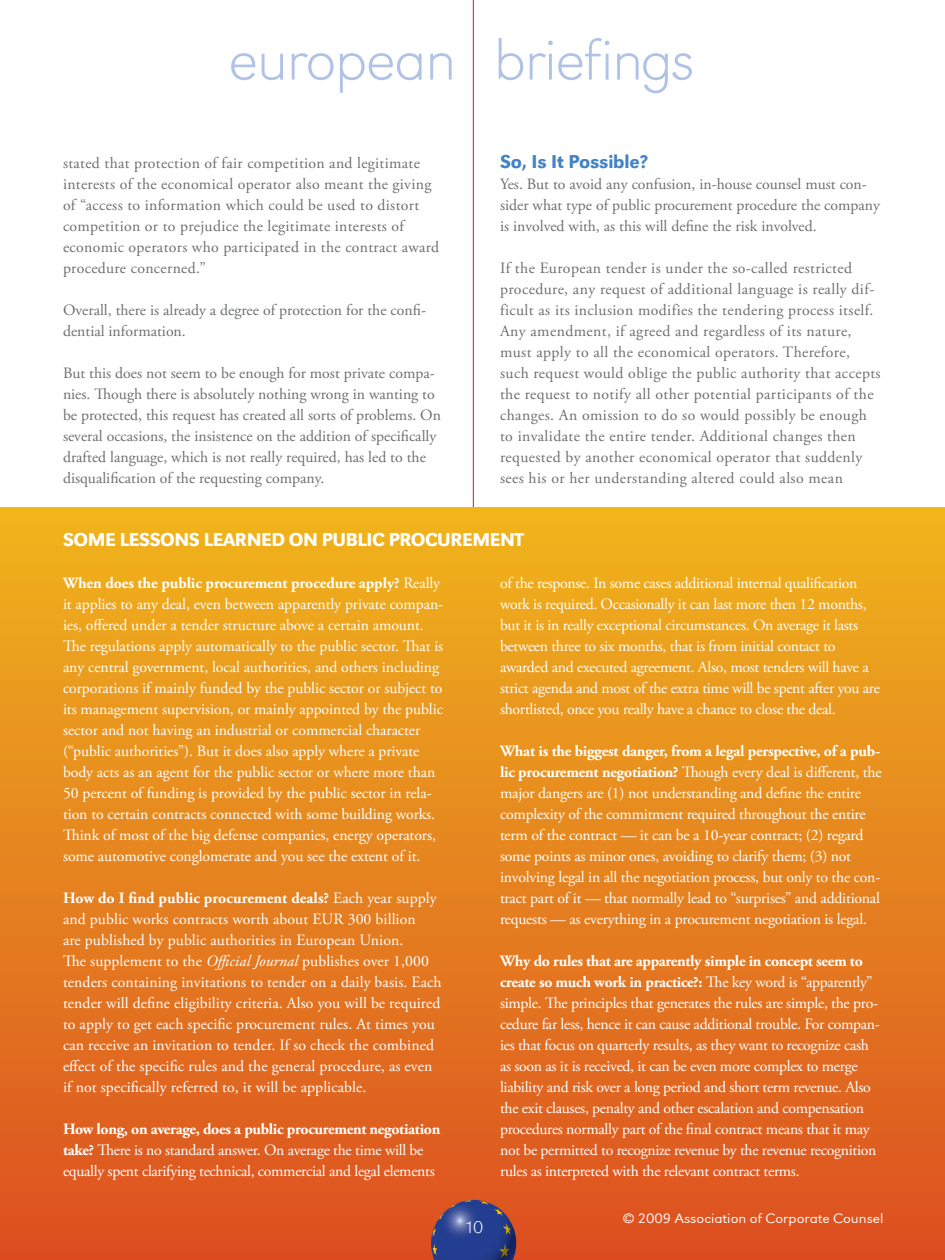
<style>
.page{position:relative;width:945px;height:1260px;background:#fff}
.page>*{position:absolute;margin:0;border:0;box-sizing:border-box;transform-origin:0 0}
.t1{font:59.5px "URW Grotesk T Extr Ligh Extr Wide";letter-spacing:-.035em;color:#b0c2e5}
.t2{font:500 19.25px "URW Grotesk T";letter-spacing:-.025em;color:#fff}
.t3{font:500 19.25px "URW Grotesk T";letter-spacing:-.01em;color:#4383c4}
.t4{font:17.5px "URW Grotesk T Extr Ligh Extr Wide";color:#fff}
.t5{font:15.75px/21px "Adobe Garamond Pro";letter-spacing:-.015em;color:#fff}
.t6{font:15.75px/21px "Adobe Garamond Pro";letter-spacing:.02em;color:#6d6f71}
.t7{font:15.75px/21px "Adobe Garamond Pro";color:#6d6f71}
.t8{font:15.75px/21px "Adobe Garamond Pro";letter-spacing:.005em;color:#fff}
.t9{font:14px "URW Grotesk T Ligh Extr Wide";color:#fff}
.s1{font-weight:700}
.s2{font-style:italic}
</style>
<div class="page">
<hr style="left:473px;top:0;width:1px;height:1214px;background:#d71920">
<div style="left:0;top:507px;width:945px;height:753px;background:linear-gradient(to bottom,#efb41c,#dc4f21)"></div>
<svg style="left:431px;top:1200px;width:86px;height:60px;background:#4c4778"></svg>
<h1 class="t1" style="left:228px;top:25px;width:468px">european briefings</h1>
<p class="t6" style="left:63px;top:153px;width:378px">stated that protection of fair competition and legitimate interests of the economical operator also meant the giving of “access to information which could be used to distort competition or to prejudice the legitimate interests of economic operators who participated in the contract award procedure concerned.”</p>
<p class="t7" style="left:63px;top:300px;width:365px">Overall, there is already a degree of protection for the confi&shy;dential information.</p>
<p class="t7" style="left:63px;top:363px;width:379px">But this does not seem to be enough for most private compa&shy;nies. Though there is absolutely nothing wrong in wanting to be protected, this request has created all sorts of problems. On several occasions, the insistence on the addition of specifically drafted language, which is not really required, has led to the disqualification of the requesting company.</p>
<p class="t3" style="left:500px;top:151px;width:150px">SO, IS IT POSSIBLE?</p>
<p class="t7" style="left:500px;top:174px;width:382px">Yes. But to avoid any confusion, in-house counsel must con&shy;sider what type of public procurement procedure the company is involved with, as this will define the risk involved.</p>
<p class="t6" style="left:500px;top:258px;width:382px">If the European tender is under the so-called restricted procedure, any request of additional language is really dif&shy;ficult as its inclusion modifies the tendering process itself.<br>Any amendment, if agreed and regardless of its nature, must apply to all the economical operators. Therefore, such request would oblige the public authority that accepts the request to notify all other potential participants of the changes. An omission to do so would possibly be enough to invalidate the entire tender. Additional changes then requested by another economical operator that suddenly sees his or her understanding altered could also mean</p>
<p class="t2" style="left:63px;top:529px;width:68px">SOME LESS</p>
<p class="t2" style="left:160px;top:529px;width:56px">ONS LEARNED</p>
<p class="t2" style="left:289px;top:529px;width:45px">ON PUBLIC</p>
<p class="t2" style="left:389px;top:529px;width:50px">PROCUREMENT</p>
<p class="t5" style="left:63px;top:573px;width:382px"><span class="s1">When does the public procurement procedure apply?</span> Really it applies to any deal, even between apparently private compan&shy;ies, offered under a tender structure above a certain amount.<br>The regulations apply automatically to the public sector. That is any central government, local authorities, and others including corporations if mainly funded by the public sector or subject to its management supervision, or mainly appointed by the public sector and not having an industrial or commercial character (“public authorities”). But it does also apply where a private body acts as an agent for the public sector or where more than 50 percent of funding is provided by the public sector in rela&shy;tion to certain contracts connected with some building works.<br>Think of most of the big defense companies, energy operators, some automotive conglomerate and you see the extent of it.</p>
<p class="t8" style="left:63px;top:888px;width:380px"><span class="s1">How do I find public procurement deals?</span> Each year supply and public works contracts worth about EUR 300 billion<br>are published by public authorities in European Union.<br>The supplement to the <span class="s2">Official Journal</span> publishes over 1,000 tenders containing invitations to tender on a daily basis. Each tender will define eligibility criteria. Also you will be required to apply to get each specific procurement rules. At times you can receive an invitation to tender. If so check the combined effect of the specific rules and the general procedure, as even if not specifically referred to, it will be applicable.</p>
<p class="t5" style="left:63px;top:1119px;width:379px"><span class="s1">How long, on average, does a public procurement negotiation take?</span> There is no standard answer. On average the time will be equally spent clarifying technical, commercial and legal elements</p>
<p class="t4" style="left:464px;top:1217px;width:21px">10</p>
<p class="t5" style="left:500px;top:573px;width:381px">of the response. In some cases additional internal qualification work is required. Occasionally it can last more then 12 months, but it is in really exceptional circumstances. On average it lasts between three to six months, that is from initial contact to awarded and executed agreement. Also, most tenders will have a strict agenda and most of the extra time will be spent after you are shortlisted, once you really have a chance to close the deal.</p>
<p class="t5" style="left:500px;top:741px;width:383px"><span class="s1">What is the biggest danger, from a legal perspective, of a pub&shy;lic procurement negotiation?</span> Though every deal is different, the major dangers are (1) not understanding and define the entire complexity of the commitment required throughout the entire term of the contract — it can be a 10-year contract; (2) regard some points as minor ones, avoiding to clarify them; (3) not involving legal in all the negotiation process, but only to the con&shy;tract part of it — that normally lead to “surprises” and additional requests — as everything in a procurement negotiation is legal.</p>
<p class="t5" style="left:500px;top:951px;width:381px"><span class="s1">Why do rules that are apparently simple in concept seem to create so much work in practice?:</span> The key word is “apparently” simple. The principles that generates the rules are simple, the pro&shy;cedure far less, hence it can cause additional trouble. For compan&shy;ies that focus on quarterly results, as they want to recognize cash as soon as it is received, it can be even more complex to merge liability and risk over a long period and short term revenue. Also the exit clauses, penalty and other escalation and compensation procedures normally part of the final contract means that it may not be permitted to recognize revenue by the revenue recognition rules as interpreted with the relevant contract terms.</p>
<p class="t9" style="left:623px;top:1210px;width:262px">© 2009 Association of Corporate Counsel</p>
</div>
